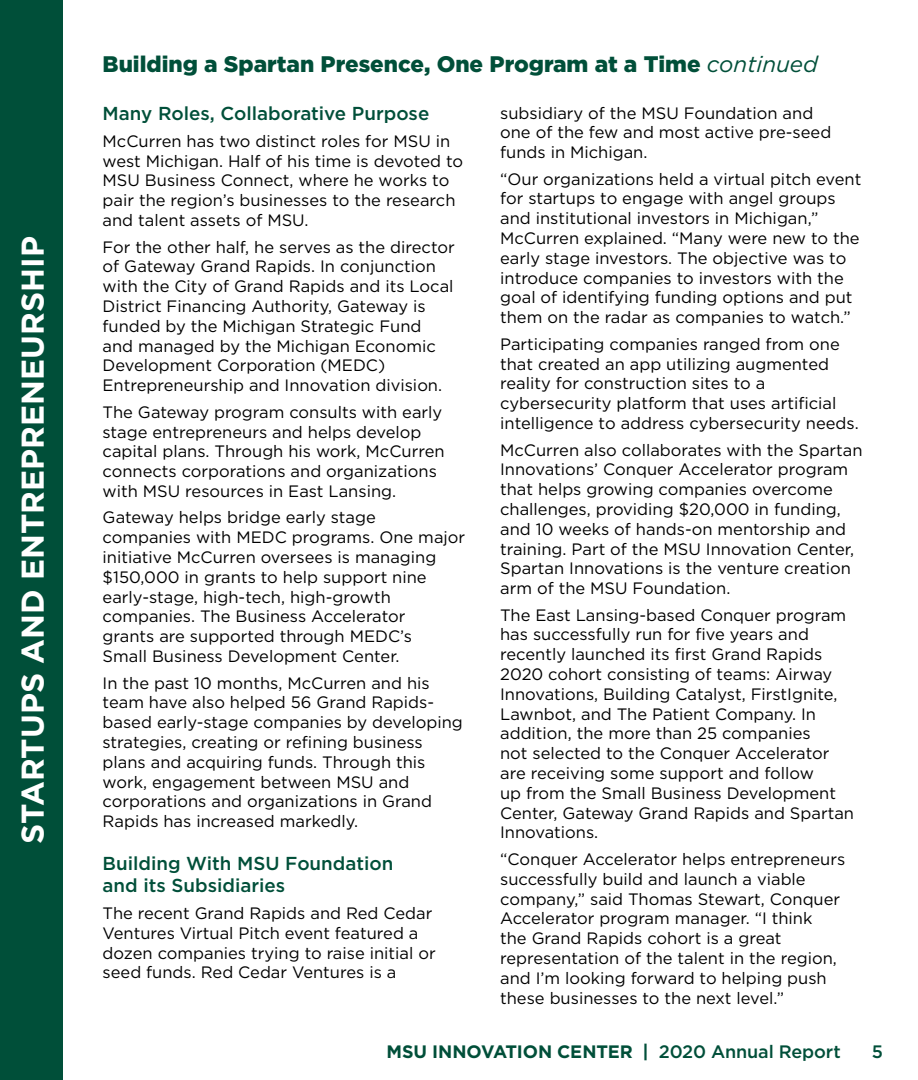
<style>
.page{position:relative;width:918px;height:1080px;background:#fff}
.page>*{position:absolute;margin:0;border:0;box-sizing:border-box;transform-origin:0 0}
.t1{font:700 31.5px "Gotham";color:#fff}
.t2{font:900 22.5px "Gotham";color:#004f39}
.t3{font:500 18.75px/22.5px "Gotham";color:#004f39}
.t4{font:700 18px "Gotham";letter-spacing:-.01em;color:#004f39}
.t5{font:500 18px "Gotham";color:#004f39}
.t6{font:16.5px/19.8px "Gotham";color:#000}
.s1{font-weight:400;font-style:italic}
.s2{font-weight:500}
</style>
<div class="page">
<div style="left:0;top:0;width:63px;height:1080px;background:#004f39"></div>
<h1 class="t1" style="left:12px;top:844px;width:609px;rotate:-90deg">STARTUPS AND ENTREPRENEURSHIP</h1>
<h2 class="t2" style="left:103px;top:49px;width:717px">Building a Spartan Presence, One Program at a Time <span class="s1">continued</span></h2>
<p class="t3" style="left:103px;top:102px;width:328px">Many Roles, Collaborative Purpose</p>
<p class="t6" style="left:103px;top:131px;width:362px">McCurren has two distinct roles for MSU in west Michigan. Half of his time is devoted to MSU Business Connect, where he works to pair the region’s businesses to the research and talent assets of MSU.</p>
<p class="t6" style="left:103px;top:237px;width:354px">For the other half, he serves as the director of Gateway Grand Rapids. In conjunction with the City of Grand Rapids and its Local District Financing Authority, Gateway is funded by the Michigan Strategic Fund and managed by the Michigan Economic Development Corporation (MEDC)<br>Entrepreneurship and Innovation division.</p>
<p class="t6" style="left:103px;top:402px;width:344px">The Gateway program consults with early stage entrepreneurs and helps develop capital plans. Through his work, McCurren connects corporations and organizations with MSU resources in East Lansing.</p>
<p class="t6" style="left:103px;top:507px;width:364px">Gateway helps bridge early stage companies with MEDC programs. One major initiative McCurren oversees is managing $150,000 in grants to help support nine early-stage, high-tech, high-growth companies. The Business Accelerator<br>grants are supported through MEDC’s<br>Small Business Development Center.</p>
<p class="t6" style="left:103px;top:673px;width:362px">In the past 10 months, McCurren and his team have also helped 56 Grand Rapids&shy;based early-stage companies by developing strategies, creating or refining business plans and acquiring funds. Through this work, engagement between MSU and corporations and organizations in Grand Rapids has increased markedly.</p>
<p class="t3" style="left:103px;top:852px;width:292px">Building With MSU Foundation and its Subsidiaries</p>
<p class="t6" style="left:103px;top:903px;width:335px">The recent Grand Rapids and Red Cedar Ventures Virtual Pitch event featured a dozen companies trying to raise initial or seed funds. Red Cedar Ventures is a</p>
<p class="t6" style="left:500px;top:102px;width:333px">subsidiary of the MSU Foundation and one of the few and most active pre-seed funds in Michigan.</p>
<p class="t6" style="left:500px;top:169px;width:363px">“Our organizations held a virtual pitch event for startups to engage with angel groups and institutional investors in Michigan,” McCurren explained. “Many were new to the early stage investors. The objective was to introduce companies to investors with the goal of identifying funding options and put them on the radar as companies to watch.”</p>
<p class="t6" style="left:500px;top:334px;width:360px">Participating companies ranged from one that created an app utilizing augmented reality for construction sites to a cybersecurity platform that uses artificial intelligence to address cybersecurity needs.</p>
<p class="t6" style="left:500px;top:439px;width:364px">McCurren also collaborates with the Spartan Innovations’ Conquer Accelerator program that helps growing companies overcome challenges, providing $20,000 in funding, and 10 weeks of hands-on mentorship and training. Part of the MSU Innovation Center, Spartan Innovations is the venture creation arm of the MSU Foundation.</p>
<p class="t6" style="left:500px;top:605px;width:355px">The East Lansing-based Conquer program has successfully run for five years and recently launched its first Grand Rapids 2020 cohort consisting of teams: Airway Innovations, Building Catalyst, FirstIgnite, Lawnbot, and The Patient Company. In addition, the more than 25 companies<br>not selected to the Conquer Accelerator are receiving some support and follow<br>up from the Small Business Development Center, Gateway Grand Rapids and Spartan Innovations.</p>
<p class="t6" style="left:500px;top:849px;width:347px">“Conquer Accelerator helps entrepreneurs successfully build and launch a viable company,” said Thomas Stewart, Conquer Accelerator program manager. “I think<br>the Grand Rapids cohort is a great representation of the talent in the region, and I’m looking forward to helping push these businesses to the next level.”</p>
<p class="t4" style="left:387px;top:1039px;width:456px">MSU INNOVATION CENTER | <span class="s2">2020 Annual Report</span></p>
<p class="t5" style="left:872px;top:1040px;width:13px">5</p>
</div>
